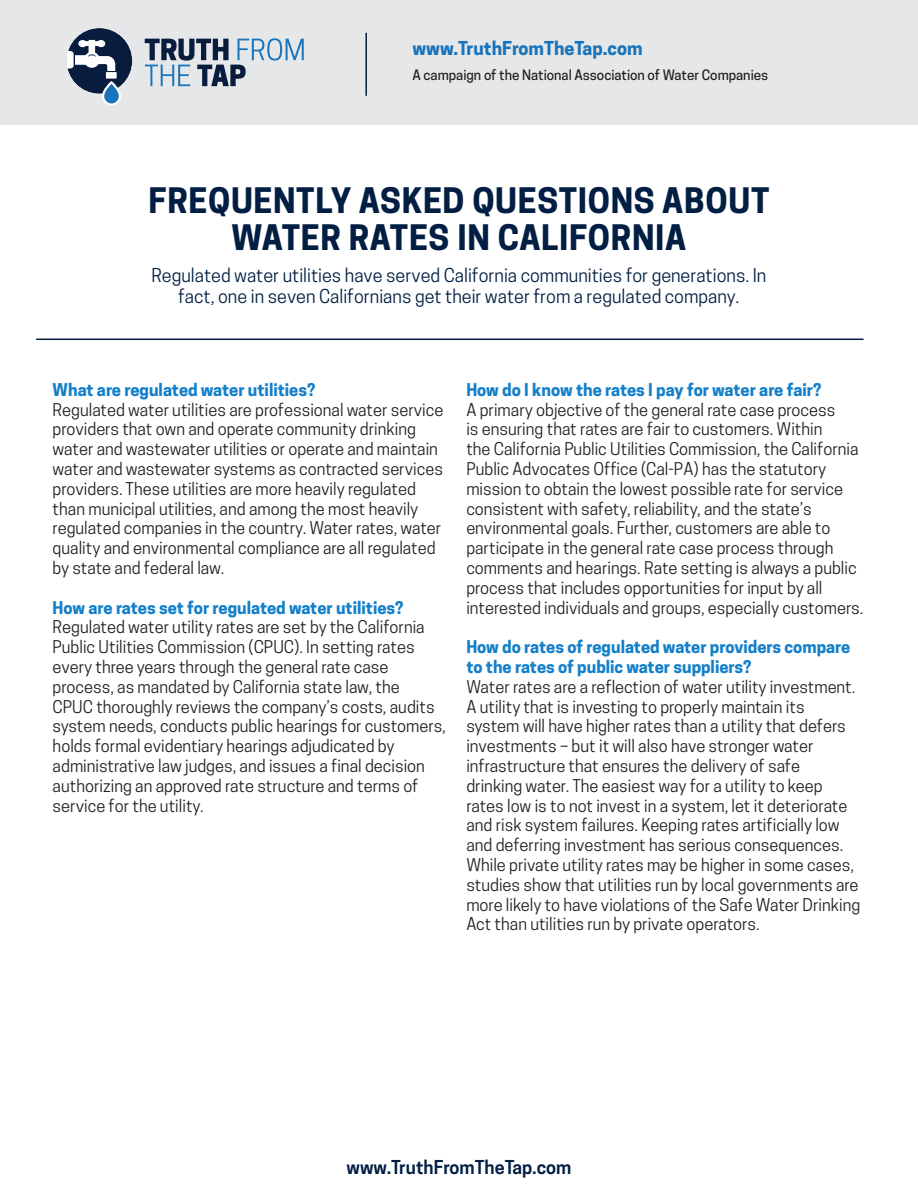
<style>
.page{position:relative;width:918px;height:1188px;background:#fff}
.page>*{position:absolute;margin:0;border:0;box-sizing:border-box;transform-origin:0 0}
.t1{font:700 33px/36.6px "Cooper Hewitt";letter-spacing:.02em;color:#021e43;text-align:center}
.t2{font:18px/21.6px "Cooper Hewitt";color:#021e43;text-align:center}
.t3{font:600 18px "Cooper Hewitt";color:#021e43}
.t4{font:700 18px "Cooper Hewitt";color:#1974bb}
.t5{font:16.5px/19.8px "Cooper Hewitt";color:#231f20}
.t6{font:700 16.5px/19.8px "Cooper Hewitt";color:#1480ca}
.t7{font:500 13.5px "Cooper Hewitt";color:#231f20}
</style>
<div class="page">
<div style="left:0;top:0;width:918px;height:125px;background:#e6e7e8"></div>
<svg style="left:145px;top:38px;width:159px;height:48px"></svg>
<svg style="left:66px;top:28px;width:67px;height:78px"></svg>
<hr style="left:365px;top:33px;width:2px;height:63px;background:#081d3e">
<hr style="left:36px;top:339px;width:828px;height:1px;background:#081d3e">
<p class="t4" style="left:412px;top:37px;width:232px">www.TruthFromTheTap.com</p>
<p class="t7" style="left:412px;top:67px;width:357px">A campaign of the National Association of Water Companies</p>
<h1 class="t1" style="left:149px;top:183px;width:622px">FREQUENTLY ASKED QUESTIONS ABOUT<br>WATER RATES IN CALIFORNIA</h1>
<p class="t2" style="left:151px;top:264px;width:616px">Regulated water utilities have served California communities for generations. In fact, one in seven Californians get their water from a regulated company.</p>
<p class="t6" style="left:53px;top:380px;width:264px">What are regulated water utilities?</p>
<p class="t5" style="left:53px;top:400px;width:392px">Regulated water utilities are professional water service providers that own and operate community drinking water and wastewater utilities or operate and maintain water and wastewater systems as contracted services providers. These utilities are more heavily regulated than municipal utilities, and among the most heavily regulated companies in the country. Water rates, water quality and environmental compliance are all regulated by state and federal law.</p>
<p class="t6" style="left:53px;top:598px;width:352px">How are rates set for regulated water utilities?</p>
<p class="t5" style="left:53px;top:617px;width:395px">Regulated water utility rates are set by the California Public Utilities Commission (CPUC). In setting rates every three years through the general rate case process, as mandated by California state law, the<br>CPUC thoroughly reviews the company’s costs, audits system needs, conducts public hearings for customers, holds formal evidentiary hearings adjudicated by administrative law judges, and issues a final decision authorizing an approved rate structure and terms of service for the utility.</p>
<p class="t6" style="left:466px;top:380px;width:357px">How do I know the rates I pay for water are fair?</p>
<p class="t5" style="left:466px;top:400px;width:398px">A primary objective of the general rate case process<br>is ensuring that rates are fair to customers. Within<br>the California Public Utilities Commission, the California Public Advocates Office (Cal-PA) has the statutory mission to obtain the lowest possible rate for service consistent with safety, reliability, and the state’s environmental goals. Further, customers are able to participate in the general rate case process through comments and hearings. Rate setting is always a public process that includes opportunities for input by all interested individuals and groups, especially customers.</p>
<p class="t6" style="left:466px;top:637px;width:386px">How do rates of regulated water providers compare to the rates of public water suppliers?</p>
<p class="t5" style="left:466px;top:677px;width:395px">Water rates are a reflection of water utility investment.<br>A utility that is investing to properly maintain its system will have higher rates than a utility that defers investments – but it will also have stronger water infrastructure that ensures the delivery of safe drinking water. The easiest way for a utility to keep rates low is to not invest in a system, let it deteriorate and risk system failures. Keeping rates artificially low and deferring investment has serious consequences.<br>While private utility rates may be higher in some cases, studies show that utilities run by local governments are more likely to have violations of the Safe Water Drinking Act than utilities run by private operators.</p>
<p class="t3" style="left:347px;top:1157px;width:226px">www.TruthFromTheTap.com</p>
</div>
